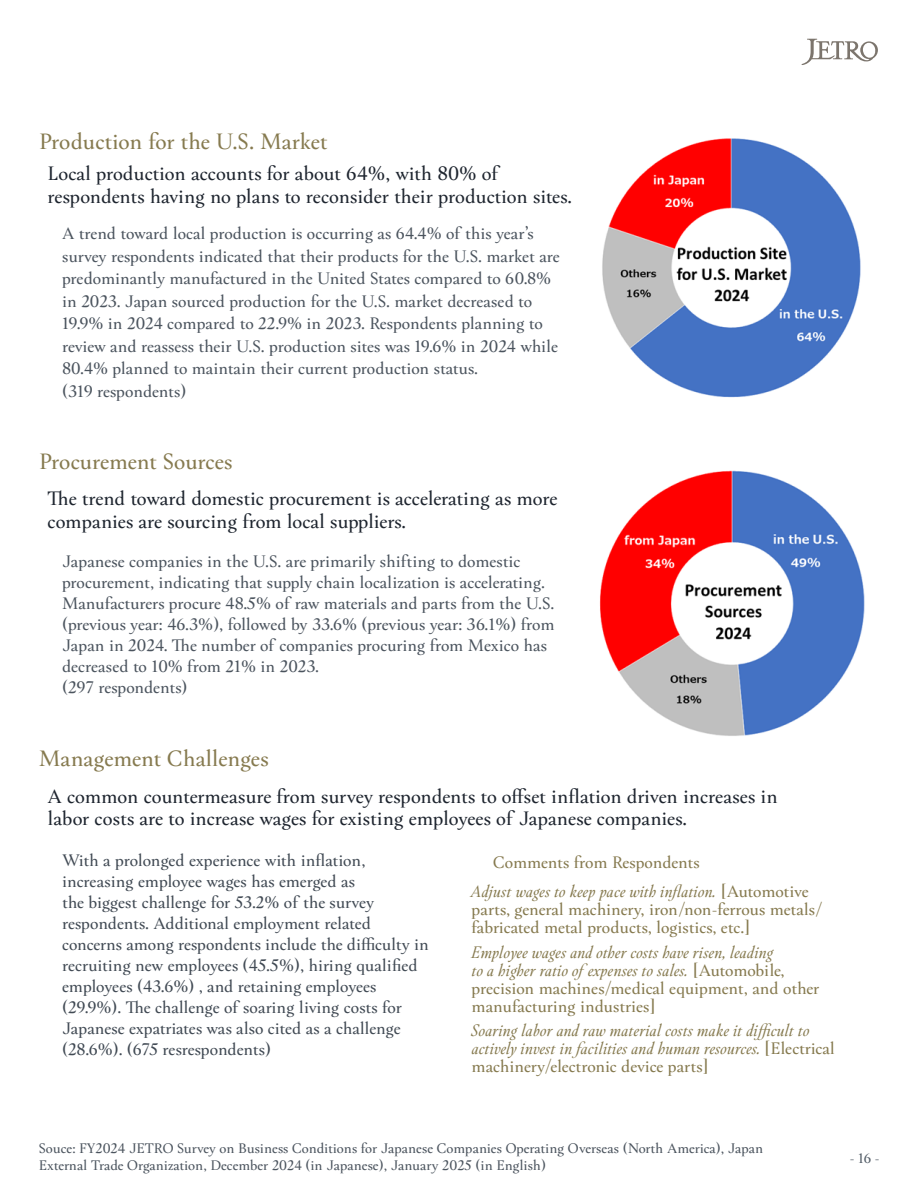
<style>
.page{position:relative;width:918px;height:1188px;background:#fff}
.page>*{position:absolute;margin:0;border:0;box-sizing:border-box;transform-origin:0 0}
.paragraph-c{font:24px "Hermann";letter-spacing:-.01em;color:#867a4f}
.paragraph-c-2{font:21px/22.5px "Hermann";letter-spacing:-.01em;color:#1e252f}
.paragraph-a{font:18px/22.5px "Hermann";letter-spacing:-.01em;color:#4b545e}
.paragraph-a-2{font:18px/21px "Hermann";letter-spacing:-.01em;color:#414a54}
.paragraph-c-3{font:18px/18px "Hermann";letter-spacing:-.01em;color:#867a4f}
.paragraph-c-4{font:italic 18px/18px "Hermann";letter-spacing:-.015em;color:#867a4f}
.paragraph-c-5{font:15px/17.2px "Hermann";letter-spacing:-.01em;color:#4b545e}
.t1{font:15px "Hermann";color:#535d67}
.s1{font-style:italic}
.s2{font-style:normal}
</style>
<div class="page">
<svg style="left:801px;top:39px;width:77px;height:26px"></svg>
<img style="left:602px;top:138px;width:259px;height:260px">
<img style="left:600px;top:470px;width:265px;height:266px">
<p class="paragraph-c" style="left:39px;top:124px;width:290px">Production for the U.S. Market</p>
<p class="paragraph-c-2" style="left:48px;top:161px;width:526px">Local production accounts for about 64%, with 80% of respondents having no plans to reconsider their production sites.</p>
<p class="paragraph-a" style="left:62px;top:221px;width:499px">A trend toward local production is occurring as 64.4% of this year’s survey respondents indicated that their products for the U.S. market are predominantly manufactured in the United States compared to 60.8% in 2023. Japan sourced production for the U.S. market decreased to 19.9% in 2024 compared to 22.9% in 2023. Respondents planning to review and reassess their U.S. production sites was 19.6% in 2024 while 80.4% planned to maintain their current production status.<br>(319 respondents)</p>
<p class="paragraph-c" style="left:39px;top:444px;width:195px">Procurement Sources</p>
<p class="paragraph-c-2" style="left:48px;top:486px;width:511px">The trend toward domestic procurement is accelerating as more companies are sourcing from local suppliers.</p>
<p class="paragraph-a" style="left:62px;top:549px;width:494px;line-height:21px">Japanese companies in the U.S. are primarily shifting to domestic procurement, indicating that supply chain localization is accelerating.<br>Manufacturers procure 48.5% of raw materials and parts from the U.S. (previous year: 46.3%), followed by 33.6% (previous year: 36.1%) from Japan in 2024. The number of companies procuring from Mexico has decreased to 10% from 21% in 2023.<br>(297 respondents)</p>
<p class="paragraph-c" style="left:39px;top:741px;width:231px">Management Challenges</p>
<p class="paragraph-c-2" style="left:48px;top:783px;width:732px">A common countermeasure from survey respondents to offset inflation driven increases in labor costs are to increase wages for existing employees of Japanese companies.</p>
<p class="paragraph-a-2" style="left:62px;top:848px;width:368px">With a prolonged experience with inflation, increasing employee wages has emerged as<br>the biggest challenge for 53.2% of the survey respondents. Additional employment related concerns among respondents include the difficulty in recruiting new employees (45.5%), hiring qualified employees (43.6%) , and retaining employees (29.9%). The challenge of soaring living costs for Japanese expatriates was also cited as a challenge (28.6%). (675 resrespondents)</p>
<p class="paragraph-c-3" style="left:493px;top:852px;width:208px">Comments from Respondents</p>
<p class="paragraph-c-3" style="left:472px;top:881px;width:353px"><span class="s1">Adjust wages to keep pace with inflation.</span> [Automotive parts, general machinery, iron/non-ferrous metals/ fabricated metal products, logistics, etc.]</p>
<p class="paragraph-c-3" style="left:472px;top:942px;width:350px"><span class="s1">Employee wages and other costs have risen, leading<br>to a higher ratio of expenses to sales.</span> [Automobile, precision machines/medical equipment, and other manufacturing industries]</p>
<p class="paragraph-c-4" style="left:472px;top:1021px;width:365px">Soaring labor and raw material costs make it difficult to actively invest in facilities and human resources. <span class="s2">[Electrical machinery/electronic device parts]</span></p>
<p class="paragraph-c-5" style="left:39px;top:1138px;width:726px">Souce: FY2024 JETRO Survey on Business Conditions for Japanese Companies Operating Overseas (North America), Japan<br>External Trade Organization, December 2024 (in Japanese), January 2025 (in English)</p>
<p class="t1" style="left:850px;top:1148px;width:31px">- 16 -</p>
</div>
